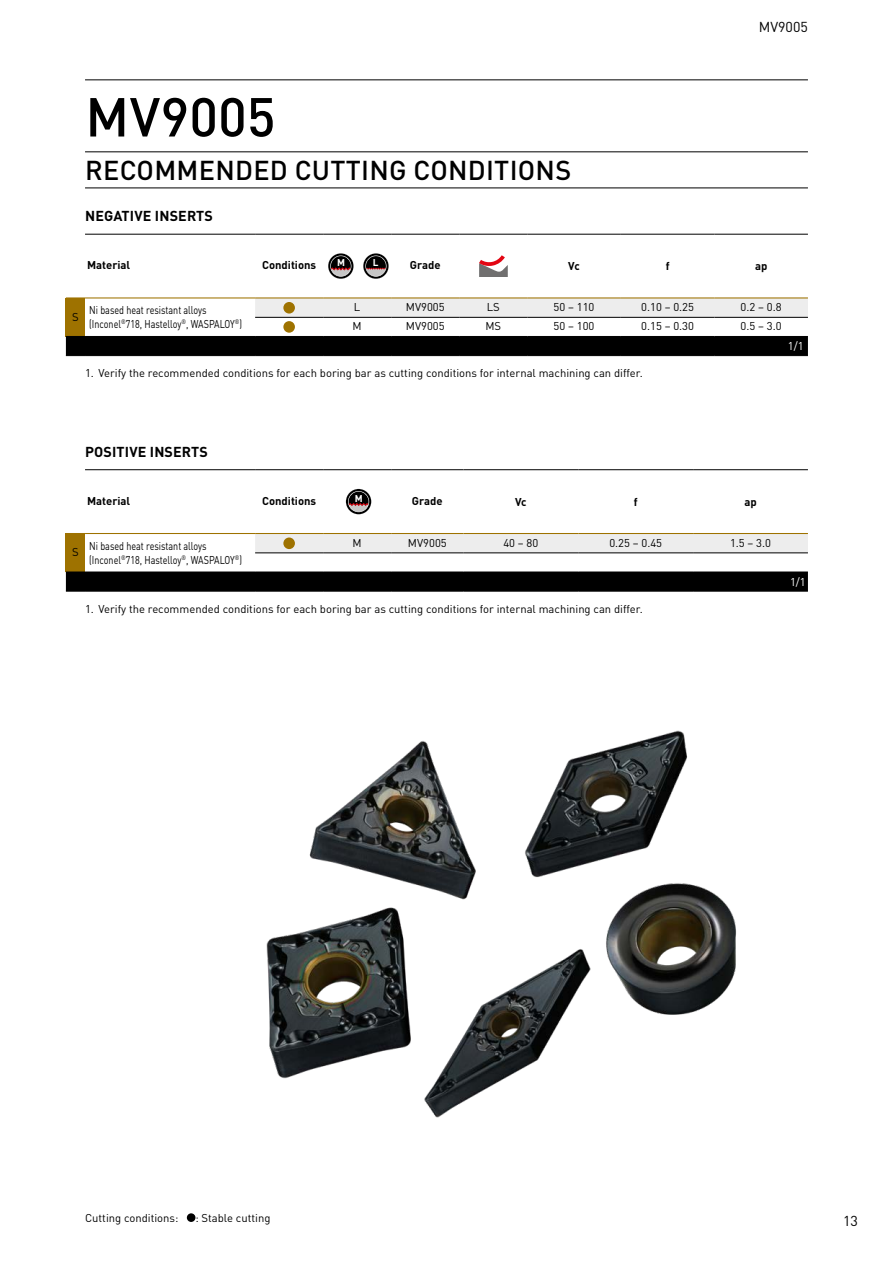
<style>
.page{position:relative;width:893px;height:1263px;background:#fff}
.page>*{position:absolute;margin:0;border:0;box-sizing:border-box;transform-origin:0 0}
.MHG_Headline_36_36pt{font:500 54px "DIN Pro";color:#000}
.MHG_Subline_18_24pt{font:500 27px "DIN Pro";letter-spacing:.01em;color:#000}
.MHG_Highlight_Headline_9_5_12pt{font:700 14.25px "DIN Pro";letter-spacing:.01em;color:#000}
.t1{font:14.25px "DIN Pro";color:#000}
.MHG_Table_left_align_7_5_9_5pt{font:11.25px "DIN Pro";color:#000}
.MHG_Table_left_align_7_5_9_5pt-2{font:11.25px "DIN Pro";color:#000;scale:.8 1}
.MHG_Table_center_align_7_5_9_5pt{font:11.25px "DIN Pro";color:#000}
.MHG_Table_center_align_7_5_9_5pt-2{font:700 11.25px "DIN Pro";color:#000}
.MHG_Table_left_align_7_5_9_5pt-3{font:700 11.25px "DIN Pro";color:#000}
.MHG_Table_right_align_7_5_9_5pt{font:11.25px "DIN Pro";color:#fff}
.t2{font:700 9.75px "DIN Pro";color:#fff}
</style>
<div class="page">
<hr style="left:85px;top:79px;width:723px;height:1px;background:#000">
<hr style="left:85px;top:151px;width:723px;height:1px;background:#000">
<div style="left:66px;top:298px;width:19px;height:38px;background:#9e7200"></div>
<svg style="left:255px;top:298px;width:553px;height:19px;background:#e8e7e4"></svg>
<hr style="left:255px;top:317px;width:68px;height:1px;background:#000">
<hr style="left:323px;top:317px;width:68px;height:1px;background:#000">
<hr style="left:391px;top:317px;width:68px;height:1px;background:#000">
<hr style="left:459px;top:317px;width:68px;height:1px;background:#000">
<hr style="left:527px;top:317px;width:94px;height:1px;background:#000">
<hr style="left:621px;top:317px;width:93px;height:1px;background:#000">
<hr style="left:714px;top:317px;width:94px;height:1px;background:#000">
<svg style="left:66px;top:297px;width:19px;height:1px"></svg>
<hr style="left:85px;top:297px;width:170px;height:1px;background:#9e7200">
<hr style="left:255px;top:297px;width:68px;height:1px;background:#9e7200">
<hr style="left:323px;top:297px;width:68px;height:1px;background:#9e7200">
<hr style="left:391px;top:297px;width:68px;height:1px;background:#9e7200">
<hr style="left:459px;top:297px;width:68px;height:1px;background:#9e7200">
<hr style="left:527px;top:297px;width:94px;height:1px;background:#9e7200">
<hr style="left:621px;top:297px;width:93px;height:1px;background:#9e7200">
<hr style="left:714px;top:297px;width:94px;height:1px;background:#9e7200">
<hr style="left:85px;top:234px;width:170px;height:1px;background:#000">
<hr style="left:255px;top:234px;width:68px;height:1px;background:#000">
<hr style="left:323px;top:234px;width:68px;height:1px;background:#000">
<hr style="left:391px;top:234px;width:68px;height:1px;background:#000">
<hr style="left:459px;top:234px;width:68px;height:1px;background:#000">
<hr style="left:527px;top:234px;width:94px;height:1px;background:#000">
<hr style="left:621px;top:234px;width:93px;height:1px;background:#000">
<hr style="left:714px;top:234px;width:94px;height:1px;background:#000">
<div style="left:66px;top:336px;width:742px;height:20px;background:#000"></div>
<hr style="left:85px;top:355px;width:170px;height:1px;background:#000">
<svg style="left:328px;top:253px;width:26px;height:26px"></svg>
<svg style="left:363px;top:253px;width:26px;height:26px"></svg>
<svg style="left:479px;top:255px;width:29px;height:22px"></svg>
<div style="left:283px;top:302px;width:12px;height:12px;background:#9e7200;border-radius:50%"></div>
<div style="left:283px;top:321px;width:12px;height:12px;background:#9e7200;border-radius:50%"></div>
<div style="left:66px;top:533px;width:19px;height:39px;background:#9e7200"></div>
<svg style="left:255px;top:534px;width:553px;height:19px;background:#e4e4e4"></svg>
<hr style="left:255px;top:553px;width:68px;height:1px;background:#000">
<hr style="left:323px;top:553px;width:68px;height:1px;background:#000">
<hr style="left:391px;top:553px;width:72px;height:1px;background:#000">
<hr style="left:463px;top:553px;width:115px;height:1px;background:#000">
<hr style="left:578px;top:553px;width:115px;height:1px;background:#000">
<hr style="left:693px;top:553px;width:115px;height:1px;background:#000">
<hr style="left:85px;top:533px;width:170px;height:1px;background:#9e7200">
<hr style="left:255px;top:533px;width:68px;height:1px;background:#9e7200">
<hr style="left:323px;top:533px;width:68px;height:1px;background:#9e7200">
<hr style="left:391px;top:533px;width:72px;height:1px;background:#9e7200">
<hr style="left:463px;top:533px;width:115px;height:1px;background:#9e7200">
<hr style="left:578px;top:533px;width:115px;height:1px;background:#9e7200">
<hr style="left:693px;top:533px;width:115px;height:1px;background:#9e7200">
<div style="left:66px;top:572px;width:742px;height:20px;background:#000"></div>
<hr style="left:85px;top:469px;width:170px;height:1px;background:#000">
<hr style="left:255px;top:469px;width:68px;height:1px;background:#000">
<hr style="left:323px;top:469px;width:68px;height:1px;background:#000">
<hr style="left:391px;top:469px;width:72px;height:1px;background:#000">
<hr style="left:463px;top:469px;width:115px;height:1px;background:#000">
<hr style="left:578px;top:469px;width:115px;height:1px;background:#000">
<hr style="left:693px;top:469px;width:115px;height:1px;background:#000">
<svg style="left:346px;top:489px;width:25px;height:25px"></svg>
<div style="left:283px;top:537px;width:12px;height:12px;background:#9e7200;border-radius:50%"></div>
<img style="left:266px;top:730px;width:470px;height:388px">
<hr style="left:85px;top:188px;width:723px;height:1px;background:#000">
<div style="left:187px;top:1213px;width:8px;height:9px;background:#000;border-radius:50%"></div>
<p class="t1" style="left:759px;top:16px;width:51px">MV9005</p>
<p class="MHG_Headline_36_36pt" style="left:85px;top:73px;width:192px">MV9005</p>
<p class="MHG_Subline_18_24pt" style="left:85px;top:148px;width:488px">RECOMMENDED CUTTING CONDITIONS</p>
<p class="MHG_Highlight_Headline_9_5_12pt" style="left:85px;top:204px;width:129px">NEGATIVE INSERTS</p>
<p class="t2" style="left:337px;top:254px;width:9px">M</p>
<p class="t2" style="left:373px;top:254px;width:7px">L</p>
<p class="MHG_Table_left_align_7_5_9_5pt-3" style="left:87px;top:256px;width:45px">Material</p>
<p class="MHG_Table_center_align_7_5_9_5pt-2" style="left:262px;top:256px;width:56px">Conditions</p>
<p class="MHG_Table_center_align_7_5_9_5pt-2" style="left:410px;top:256px;width:32px">Grade</p>
<p class="MHG_Table_center_align_7_5_9_5pt-2" style="left:568px;top:257px;width:13px">Vc</p>
<p class="MHG_Table_center_align_7_5_9_5pt-2" style="left:666px;top:257px;width:5px">f</p>
<p class="MHG_Table_center_align_7_5_9_5pt-2" style="left:755px;top:257px;width:14px">ap</p>
<p class="MHG_Table_center_align_7_5_9_5pt" style="left:72px;top:308px;width:8px">S</p>
<p class="MHG_Table_left_align_7_5_9_5pt-2" style="left:89px;top:301px;width:148px">Ni based heat resistant alloys</p>
<p class="MHG_Table_left_align_7_5_9_5pt-2" style="left:89px;top:315px;width:193px">(Inconel<sup>®</sup>718, Hastelloy<sup>®</sup>, WASPALOY<sup>®</sup>)</p>
<p class="MHG_Table_center_align_7_5_9_5pt" style="left:354px;top:298px;width:8px">L</p>
<p class="MHG_Table_center_align_7_5_9_5pt" style="left:406px;top:298px;width:40px">MV9005</p>
<p class="MHG_Table_center_align_7_5_9_5pt" style="left:487px;top:298px;width:15px">LS</p>
<p class="MHG_Table_center_align_7_5_9_5pt" style="left:554px;top:298px;width:42px">50 – 110</p>
<p class="MHG_Table_center_align_7_5_9_5pt" style="left:641px;top:298px;width:54px">0.10 – 0.25</p>
<p class="MHG_Table_center_align_7_5_9_5pt" style="left:741px;top:298px;width:43px">0.2 – 0.8</p>
<p class="MHG_Table_center_align_7_5_9_5pt" style="left:353px;top:317px;width:11px">M</p>
<p class="MHG_Table_center_align_7_5_9_5pt" style="left:406px;top:317px;width:40px">MV9005</p>
<p class="MHG_Table_center_align_7_5_9_5pt" style="left:485px;top:317px;width:17px">MS</p>
<p class="MHG_Table_center_align_7_5_9_5pt" style="left:554px;top:317px;width:42px">50 – 100</p>
<p class="MHG_Table_center_align_7_5_9_5pt" style="left:641px;top:317px;width:54px">0.15 – 0.30</p>
<p class="MHG_Table_center_align_7_5_9_5pt" style="left:741px;top:317px;width:43px">0.5 – 3.0</p>
<p class="MHG_Table_left_align_7_5_9_5pt" style="left:85px;top:364px;width:559px">1. Verify the recommended conditions for each boring bar as cutting conditions for internal machining can differ.</p>
<p class="MHG_Table_right_align_7_5_9_5pt" style="left:788px;top:337px;width:17px">1/1</p>
<p class="MHG_Highlight_Headline_9_5_12pt" style="left:85px;top:440px;width:124px">POSITIVE INSERTS</p>
<p class="t2" style="left:355px;top:490px;width:9px">M</p>
<p class="MHG_Table_center_align_7_5_9_5pt-2" style="left:515px;top:492px;width:13px">Vc</p>
<p class="MHG_Table_center_align_7_5_9_5pt-2" style="left:634px;top:492px;width:5px">f</p>
<p class="MHG_Table_center_align_7_5_9_5pt-2" style="left:744px;top:492px;width:14px">ap</p>
<p class="MHG_Table_left_align_7_5_9_5pt-3" style="left:87px;top:491px;width:45px">Material</p>
<p class="MHG_Table_center_align_7_5_9_5pt-2" style="left:262px;top:491px;width:56px">Conditions</p>
<p class="MHG_Table_center_align_7_5_9_5pt-2" style="left:412px;top:491px;width:32px">Grade</p>
<p class="MHG_Table_center_align_7_5_9_5pt" style="left:72px;top:543px;width:8px">S</p>
<p class="MHG_Table_left_align_7_5_9_5pt-2" style="left:89px;top:537px;width:148px">Ni based heat resistant alloys</p>
<p class="MHG_Table_left_align_7_5_9_5pt-2" style="left:89px;top:551px;width:193px">(Inconel<sup>®</sup>718, Hastelloy<sup>®</sup>, WASPALOY<sup>®</sup>)</p>
<p class="MHG_Table_center_align_7_5_9_5pt" style="left:353px;top:534px;width:11px">M</p>
<p class="MHG_Table_center_align_7_5_9_5pt" style="left:408px;top:534px;width:40px">MV9005</p>
<p class="MHG_Table_center_align_7_5_9_5pt" style="left:503px;top:534px;width:36px">40 – 80</p>
<p class="MHG_Table_center_align_7_5_9_5pt" style="left:609px;top:534px;width:54px">0.25 – 0.45</p>
<p class="MHG_Table_center_align_7_5_9_5pt" style="left:730px;top:534px;width:43px">1.5 – 3.0</p>
<p class="MHG_Table_left_align_7_5_9_5pt" style="left:85px;top:600px;width:559px">1. Verify the recommended conditions for each boring bar as cutting conditions for internal machining can differ.</p>
<p class="MHG_Table_right_align_7_5_9_5pt" style="left:790px;top:573px;width:17px">1/1</p>
<p class="MHG_Table_left_align_7_5_9_5pt" style="left:85px;top:1209px;width:95px">Cutting conditions:</p>
<p class="MHG_Table_left_align_7_5_9_5pt" style="left:195px;top:1209px;width:77px">: Stable cutting</p>
<p class="t1" style="left:843px;top:1209px;width:16px">13</p>
</div>
